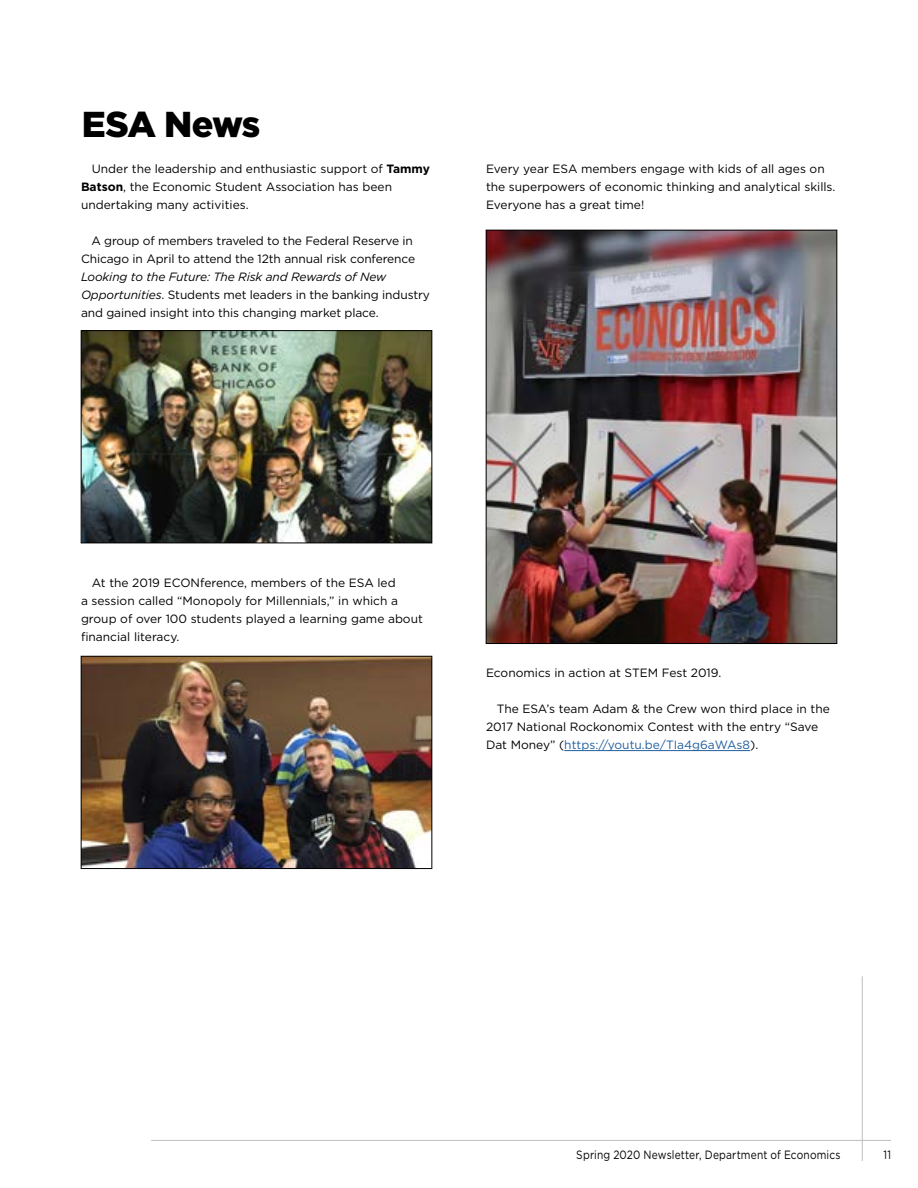
<style>
.page{position:relative;width:918px;height:1188px;background:#fff}
.page>*{position:absolute;margin:0;border:0;box-sizing:border-box;transform-origin:0 0}
.t1{font:900 36px "Gotham";letter-spacing:-.035em;color:#000}
.t2{font:12px/18px "Gotham";color:#000}
.t3{font:12px "Gotham";color:#000;scale:.85 1}
.s1{font-weight:700}
.s2{font-style:italic}
.s3{color:#215e9e}
</style>
<div class="page">
<hr style="left:151px;top:1140px;width:740px;height:1px;background:#bcbec0">
<hr style="left:862px;top:976px;width:1px;height:185px;background:#bcbec0">
<hr style="left:564px;top:750px;width:186px;height:1px;background:#215e9e">
<img style="left:488px;top:232px;width:347px;height:410px">
<div style="left:486px;top:230px;width:351px;height:414px;border:1px solid #000"></div>
<img style="left:83px;top:332px;width:347px;height:209px">
<div style="left:81px;top:330px;width:351px;height:213px;border:1px solid #000"></div>
<img style="left:83px;top:658px;width:347px;height:209px">
<div style="left:81px;top:656px;width:351px;height:213px;border:1px solid #000"></div>
<h1 class="t1" style="left:82px;top:99px;width:180px">ESA News</h1>
<p class="t2" style="left:81px;top:160px;width:350px;text-indent:11px">Under the leadership and enthusiastic support of <span class="s1">Tammy<br>Batson</span>, the Economic Student Association has been undertaking many activities.</p>
<p class="t2" style="left:81px;top:232px;width:336px;text-align:right">A group of members traveled to the Federal Reserve in<br>Chicago in April to attend the 12th annual risk conference</p>
<p class="t2" style="left:81px;top:268px;width:350px"><span class="s2">Looking to the Future: The Risk and Rewards of New<br>Opportunities</span>. Students met leaders in the banking industry and gained insight into this changing market place.</p>
<p class="t2" style="left:486px;top:160px;width:351px">Every year ESA members engage with kids of all ages on the superpowers of economic thinking and analytical skills.<br>Everyone has a great time!</p>
<p class="t2" style="left:81px;top:574px;width:343px;text-indent:11px">At the 2019 ECONference, members of the ESA led<br>a session called “Monopoly for Millennials,” in which a group of over 100 students played a learning game about financial literacy.</p>
<p class="t2" style="left:486px;top:664px;width:237px">Economics in action at STEM Fest 2019.</p>
<p class="t2" style="left:486px;top:700px;width:345px;text-indent:11px">The ESA’s team Adam &amp; the Crew won third place in the<br>2017 National Rockonomix Contest with the entry “Save<br>Dat Money” (<span class="s3">https://youtu.be/TIa4g6aWAs8</span>).</p>
<p class="t3" style="left:576px;top:1147px;width:312px">Spring 2020 Newsletter, Department of Economics</p>
<p class="t3" style="left:883px;top:1147px;width:10px">11</p>
</div>
